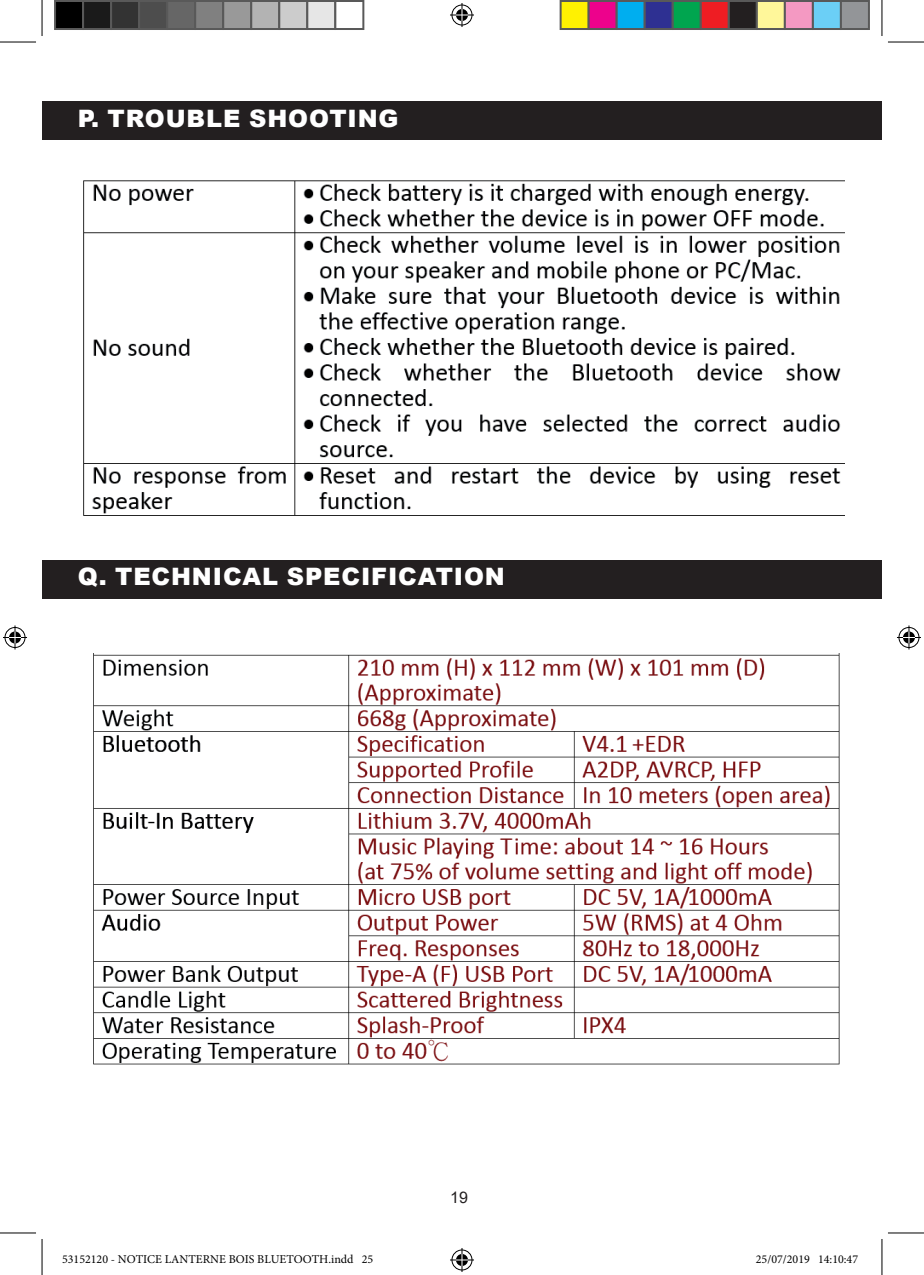
<style>
.page{position:relative;width:924px;height:1275px;background:#fff}
.page>*{position:absolute;margin:0;border:0;box-sizing:border-box;transform-origin:0 0}
.t1{font:900 24px "Arial";letter-spacing:.035em;color:#fff}
.t2{font:16px "Arial";color:#231f20}
.t3{font:12px "Minion Pro";color:#000}
</style>
<div class="page">
<div style="left:42px;top:102px;width:839px;height:38px;background:#231f20"></div>
<img style="left:83px;top:180px;width:760px;height:336px">
<div style="left:42px;top:560px;width:839px;height:39px;background:#231f20"></div>
<img style="left:93px;top:653px;width:747px;height:412px">
<hr style="left:0;top:42px;width:36px;height:1px;background:#000">
<hr style="left:887px;top:42px;width:36px;height:1px;background:#000">
<hr style="left:0;top:1232px;width:36px;height:1px;background:#000">
<hr style="left:887px;top:1232px;width:36px;height:1px;background:#000">
<hr style="left:42px;top:0;width:1px;height:36px;background:#000">
<hr style="left:42px;top:1239px;width:1px;height:36px;background:#000">
<hr style="left:881px;top:0;width:1px;height:36px;background:#000">
<hr style="left:881px;top:1239px;width:1px;height:36px;background:#000">
<svg style="left:450px;top:3px;width:24px;height:24px"></svg>
<svg style="left:450px;top:1248px;width:24px;height:24px"></svg>
<svg style="left:3px;top:625px;width:24px;height:24px"></svg>
<svg style="left:897px;top:625px;width:23px;height:24px"></svg>
<div style="left:55px;top:1px;width:28px;height:28px;background:#000"></div>
<div style="left:54px;top:0;width:30px;height:30px;border:2px solid #595959"></div>
<div style="left:83px;top:1px;width:28px;height:28px;background:#1a1a1a"></div>
<div style="left:82px;top:0;width:30px;height:30px;border:2px solid #595959"></div>
<div style="left:111px;top:1px;width:28px;height:28px;background:#333"></div>
<div style="left:110px;top:0;width:30px;height:30px;border:2px solid #595959"></div>
<div style="left:139px;top:1px;width:28px;height:28px;background:#4d4d4d"></div>
<div style="left:138px;top:0;width:30px;height:30px;border:2px solid #595959"></div>
<div style="left:167px;top:1px;width:28px;height:28px;background:#666"></div>
<div style="left:166px;top:0;width:30px;height:30px;border:2px solid #595959"></div>
<div style="left:195px;top:1px;width:28px;height:28px;background:#808080"></div>
<div style="left:194px;top:0;width:30px;height:30px;border:2px solid #595959"></div>
<div style="left:223px;top:1px;width:28px;height:28px;background:#999"></div>
<div style="left:222px;top:0;width:30px;height:30px;border:2px solid #595959"></div>
<div style="left:251px;top:1px;width:28px;height:28px;background:#b3b3b3"></div>
<div style="left:250px;top:0;width:30px;height:30px;border:2px solid #595959"></div>
<div style="left:279px;top:1px;width:28px;height:28px;background:#ccc"></div>
<div style="left:278px;top:0;width:30px;height:30px;border:2px solid #595959"></div>
<div style="left:307px;top:1px;width:28px;height:28px;background:#e6e6e6"></div>
<div style="left:306px;top:0;width:30px;height:30px;border:2px solid #595959"></div>
<div style="left:334px;top:0;width:30px;height:30px;border:2px solid #595959"></div>
<div style="left:560px;top:1px;width:28px;height:28px;background:#fff101"></div>
<div style="left:559px;top:0;width:30px;height:30px;border:2px solid #595959"></div>
<div style="left:588px;top:1px;width:28px;height:28px;background:#ed028c"></div>
<div style="left:587px;top:0;width:30px;height:30px;border:2px solid #595959"></div>
<div style="left:616px;top:1px;width:28px;height:28px;background:#00aeef"></div>
<div style="left:615px;top:0;width:30px;height:30px;border:2px solid #595959"></div>
<div style="left:644px;top:1px;width:28px;height:28px;background:#2e3092"></div>
<div style="left:643px;top:0;width:30px;height:30px;border:2px solid #595959"></div>
<div style="left:672px;top:1px;width:28px;height:28px;background:#00a54f"></div>
<div style="left:671px;top:0;width:30px;height:30px;border:2px solid #595959"></div>
<div style="left:700px;top:1px;width:28px;height:28px;background:#ee1d23"></div>
<div style="left:699px;top:0;width:30px;height:30px;border:2px solid #595959"></div>
<div style="left:728px;top:1px;width:28px;height:28px;background:#231f20"></div>
<div style="left:727px;top:0;width:30px;height:30px;border:2px solid #595959"></div>
<div style="left:756px;top:1px;width:28px;height:28px;background:#fff79a"></div>
<div style="left:755px;top:0;width:30px;height:30px;border:2px solid #595959"></div>
<div style="left:784px;top:1px;width:28px;height:28px;background:#f499c2"></div>
<div style="left:783px;top:0;width:30px;height:30px;border:2px solid #595959"></div>
<div style="left:812px;top:1px;width:28px;height:28px;background:#6bcff6"></div>
<div style="left:811px;top:0;width:30px;height:30px;border:2px solid #595959"></div>
<div style="left:840px;top:1px;width:28px;height:28px;background:#939598"></div>
<div style="left:839px;top:0;width:30px;height:30px;border:2px solid #595959"></div>
<h1 class="t1" style="left:78px;top:101px;width:322px">P. TROUBLE SHOOTING</h1>
<h1 class="t1" style="left:78px;top:559px;width:428px">Q. TECHNICAL SPECIFICATION</h1>
<h2 class="t2" style="left:450px;top:1186px;width:19px">19</h2>
<h2 class="t2" style="left:451px;top:1186px;width:23px">XX</h2>
<p class="t3" style="left:62px;top:1251px;width:312px">53152120 - NOTICE LANTERNE BOIS BLUETOOTH.indd 25</p>
<p class="t3" style="left:755px;top:1251px;width:104px">25/07/2019 14:10:47</p>
</div>
